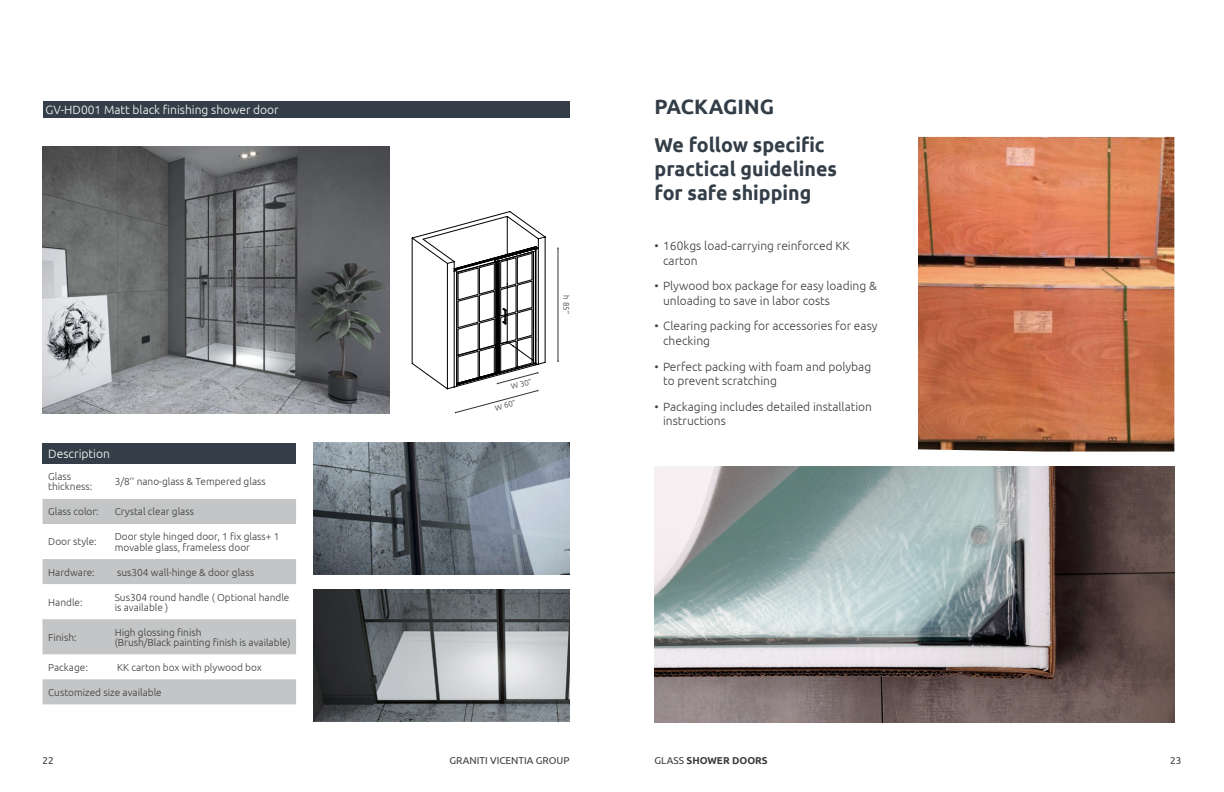
<style>
.page{position:relative;width:1224px;height:792px;background:#fff}
.page>*{position:absolute;margin:0;border:0;box-sizing:border-box;transform-origin:0 0}
.t1{font:700 20.8px "Ubuntu";color:#333e48}
.t2{font:700 20px/24px "Ubuntu";color:#333e48}
.t3{font:300 12.1px "Ubuntu";color:#fff}
.t4{font:300 12px/14.4px "Ubuntu";color:#3c3c3b}
.t5{font:300 12px "Ubuntu";color:#fff}
.t6{font:300 10.1px/10.1px "Ubuntu";color:#3c3c3b}
.t7{font:10px "Ubuntu";color:#3c3c3b}
.t8{font:700 10px "Ubuntu";color:#3c3c3b}
.t9{font:300 8px "Ubuntu";color:#3c3c3b}
.s1{font-size:12.1px}
.s2{font-weight:400}
</style>
<div class="page">
<div style="left:43px;top:101px;width:526px;height:17px;background:#333e48"></div>
<img style="left:43px;top:147px;width:346px;height:266px">
<img style="left:313px;top:443px;width:256px;height:132px">
<img style="left:313px;top:589px;width:256px;height:132px">
<div style="left:43px;top:443px;width:253px;height:21px;background:#333e48"></div>
<svg style="left:43px;top:499px;width:253px;height:205px;fill:#c4c5c6"></svg>
<hr style="left:558px;top:248px;width:1px;height:113px;background:#343434">
<svg style="left:412px;top:211px;width:133px;height:202px"></svg>
<img style="left:918px;top:137px;width:256px;height:315px">
<img style="left:655px;top:466px;width:519px;height:257px">
<p class="t5" style="left:46px;top:103px;width:235px">GV-HD001 Matt black finishing shower door</p>
<p class="t3" style="left:48px;top:447px;width:63px">Description</p>
<p class="t6" style="left:48px;top:471px;width:46px">Glass thickness:</p>
<p class="t6" style="left:115px;top:476px;width:153px">3/8’’ nano-glass &amp; Tempered glass</p>
<p class="t6" style="left:48px;top:506px;width:52px">Glass color:</p>
<p class="t6" style="left:115px;top:506px;width:81px">Crystal clear glass</p>
<p class="t6" style="left:48px;top:537px;width:50px">Door style:</p>
<p class="t6" style="left:115px;top:532px;width:166px">Door style hinged door, 1 fix glass+ 1 movable glass, frameless door</p>
<p class="t6" style="left:48px;top:567px;width:48px">Hardware:</p>
<p class="t6" style="left:117px;top:567px;width:138px">sus304 wall-hinge &amp; door glass</p>
<p class="t6" style="left:48px;top:597px;width:36px">Handle:</p>
<p class="t6" style="left:115px;top:592px;width:176px">Sus304 round handle ( Optional handle is available )</p>
<p class="t6" style="left:48px;top:632px;width:30px">Finish:</p>
<p class="t6" style="left:115px;top:627px;width:177px">High glossing finish<br>(Brush/Black painting finish is available)</p>
<p class="t6" style="left:48px;top:662px;width:41px">Package:</p>
<p class="t6" style="left:117px;top:662px;width:146px">KK carton box with plywood box</p>
<p class="t6" style="left:48px;top:687px;width:115px">Customized size available</p>
<p class="t9" style="left:510px;top:382px;width:23px;rotate:-15deg">W 30”</p>
<p class="t9" style="left:494px;top:403px;width:23px;rotate:-15deg">W 60”</p>
<p class="t9" style="left:571px;top:295px;width:20px;rotate:90deg">h 85”</p>
<h1 class="t1" style="left:655px;top:94px;width:121px">PACKAGING</h1>
<h2 class="t2" style="left:655px;top:133px;width:184px">We follow specific practical guidelines for safe shipping</h2>
<p class="t4" style="left:663px;top:238px;width:188px;text-indent:-9px"><span class="s1">• 160kgs loa</span>d-carrying reinforced KK carton</p>
<p class="t4" style="left:663px;top:279px;width:215px;text-indent:-9px">• Plywood box package for easy loading &amp; unloading to save in labor costs</p>
<p class="t4" style="left:663px;top:319px;width:216px;text-indent:-9px">• Clearing packing for accessories for easy checking</p>
<p class="t4" style="left:663px;top:359px;width:210px;text-indent:-9px">• Perfect packing with foam and polybag to prevent scratching</p>
<p class="t4" style="left:663px;top:399px;width:210px;text-indent:-9px">• Packaging includes detailed installation instructions</p>
<p class="t7" style="left:43px;top:754px;width:13px">22</p>
<p class="t7" style="left:450px;top:754px;width:121px">GRANITI VICENTIA GROUP</p>
<p class="t8" style="left:655px;top:754px;width:115px"><span class="s2">GLASS</span> SHOWER DOORS</p>
<p class="t7" style="left:1170px;top:754px;width:13px">23</p>
</div>
